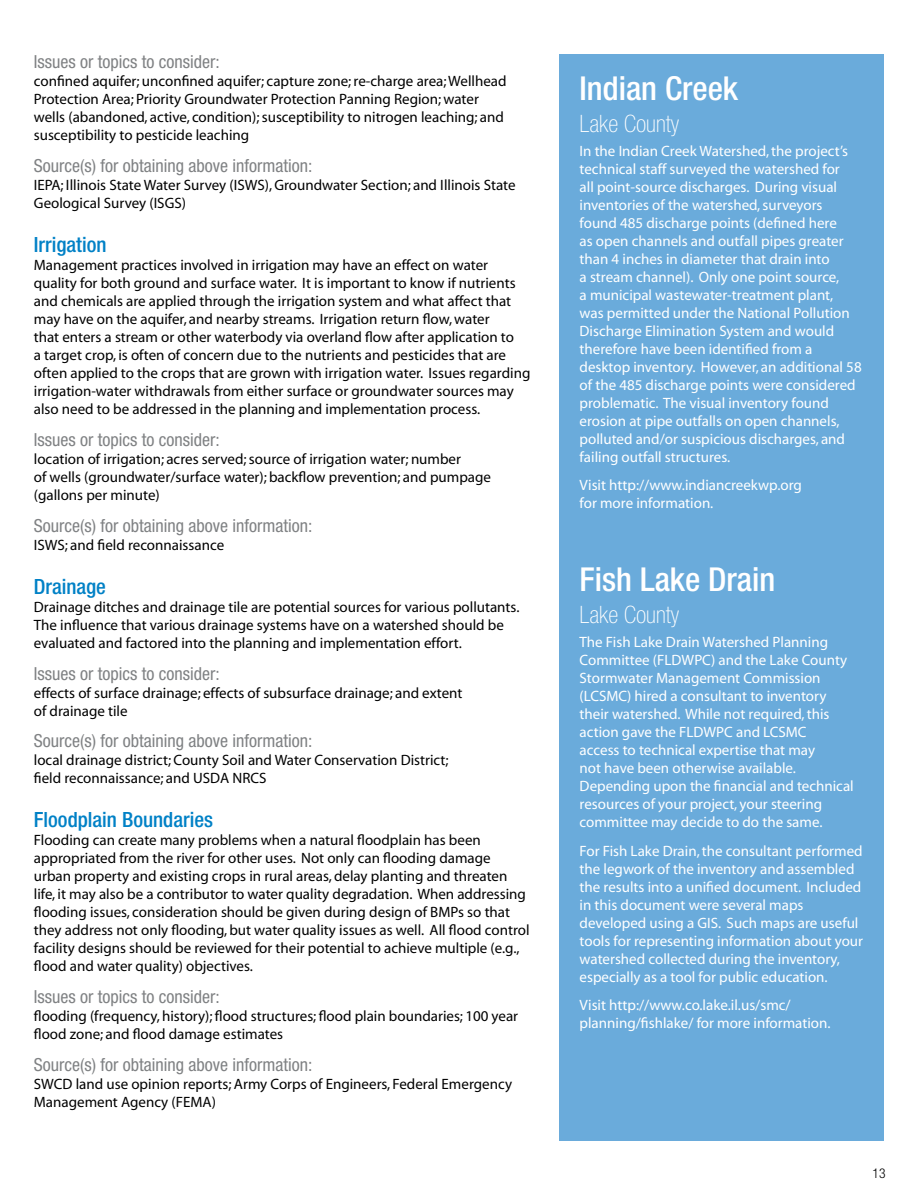
<style>
.page{position:relative;width:918px;height:1188px;background:#fff}
.page>*{position:absolute;margin:0;border:0;box-sizing:border-box;transform-origin:0 0}
.t1{font:500 condensed 33px "Helvetica Neue";color:#fff}
.t2{font:100 condensed 24px "Helvetica Neue";color:#fff}
.t3{font:500 condensed 21px "Helvetica Neue";color:#0081c6}
.t4{font:condensed 18px "Helvetica Neue";color:#808284}
.t5{font:15px/18px "Myriad";color:#000}
.t6{font:15px/18px "Myriad";color:#fff}
.t7{font:300 condensed 13.5px "Helvetica Neue";color:#000}
</style>
<div class="page">
<div style="left:559px;top:54px;width:324px;height:1087px;background:#6aabdb"></div>
<p class="t4" style="left:34px;top:51px;width:187px">Issues or topics to consider:</p>
<p class="t5" style="left:34px;top:73px;width:474px">confined aquifer; unconfined aquifer; capture zone; re-charge area; Wellhead Protection Area; Priority Groundwater Protection Panning Region; water wells (abandoned, active, condition); susceptibility to nitrogen leaching; and susceptibility to pesticide leaching</p>
<p class="t4" style="left:34px;top:155px;width:280px">Source(s) for obtaining above information:</p>
<p class="t5" style="left:34px;top:177px;width:483px">IEPA; Illinois State Water Survey (ISWS), Groundwater Section; and Illinois State<br>Geological Survey (ISGS)</p>
<h3 class="t3" style="left:34px;top:232px;width:74px">Irrigation</h3>
<p class="t5" style="left:34px;top:257px;width:498px">Management practices involved in irrigation may have an effect on water quality for both ground and surface water. It is important to know if nutrients and chemicals are applied through the irrigation system and what affect that may have on the aquifer, and nearby streams. Irrigation return flow, water<br>that enters a stream or other waterbody via overland flow after application to<br>a target crop, is often of concern due to the nutrients and pesticides that are often applied to the crops that are grown with irrigation water. Issues regarding irrigation-water withdrawals from either surface or groundwater sources may also need to be addressed in the planning and implementation process.</p>
<p class="t4" style="left:34px;top:429px;width:187px">Issues or topics to consider:</p>
<p class="t5" style="left:34px;top:451px;width:459px">location of irrigation; acres served; source of irrigation water; number<br>of wells (groundwater/surface water); backflow prevention; and pumpage (gallons per minute)</p>
<p class="t4" style="left:34px;top:515px;width:280px">Source(s) for obtaining above information:</p>
<p class="t5" style="left:34px;top:536px;width:192px">ISWS; and field reconnaissance</p>
<h3 class="t3" style="left:34px;top:574px;width:74px">Drainage</h3>
<p class="t5" style="left:34px;top:598px;width:487px">Drainage ditches and drainage tile are potential sources for various pollutants.<br>The influence that various drainage systems have on a watershed should be evaluated and factored into the planning and implementation effort.</p>
<p class="t4" style="left:34px;top:663px;width:187px">Issues or topics to consider:</p>
<p class="t5" style="left:34px;top:684px;width:430px">effects of surface drainage; effects of subsurface drainage; and extent of drainage tile</p>
<p class="t4" style="left:34px;top:731px;width:280px">Source(s) for obtaining above information:</p>
<p class="t5" style="left:34px;top:752px;width:416px">local drainage district; County Soil and Water Conservation District; field reconnaissance; and USDA NRCS</p>
<h3 class="t3" style="left:34px;top:808px;width:181px">Floodplain Boundaries</h3>
<p class="t5" style="left:34px;top:832px;width:497px">Flooding can create many problems when a natural floodplain has been appropriated from the river for other uses. Not only can flooding damage urban property and existing crops in rural areas, delay planting and threaten life, it may also be a contributor to water quality degradation. When addressing flooding issues, consideration should be given during design of BMPs so that they address not only flooding, but water quality issues as well. All flood control facility designs should be reviewed for their potential to achieve multiple (e.g., flood and water quality) objectives.</p>
<p class="t4" style="left:34px;top:987px;width:187px">Issues or topics to consider:</p>
<p class="t5" style="left:34px;top:1008px;width:486px">flooding (frequency, history); flood structures; flood plain boundaries; 100 year flood zone; and flood damage estimates</p>
<p class="t4" style="left:34px;top:1054px;width:280px">Source(s) for obtaining above information:</p>
<p class="t5" style="left:34px;top:1076px;width:480px">SWCD land use opinion reports; Army Corps of Engineers, Federal Emergency<br>Management Agency (FEMA)</p>
<h1 class="t1" style="left:580px;top:69px;width:160px">Indian Creek</h1>
<h2 class="t2" style="left:580px;top:110px;width:101px">Lake County</h2>
<p class="t6" style="left:580px;top:142px;width:284px">In the Indian Creek Watershed, the project’s technical staff surveyed the watershed for<br>all point-source discharges. During visual inventories of the watershed, surveyors found 485 discharge points (defined here<br>as open channels and outfall pipes greater than 4 inches in diameter that drain into<br>a stream channel). Only one point source,<br>a municipal wastewater-treatment plant,<br>was permitted under the National Pollution Discharge Elimination System and would therefore have been identified from a desktop inventory. However, an additional 58 of the 485 discharge points were considered problematic. The visual inventory found erosion at pipe outfalls on open channels, polluted and/or suspicious discharges, and failing outfall structures.</p>
<p class="t6" style="left:580px;top:477px;width:224px">Visit http://www.indiancreekwp.org for more information.</p>
<h1 class="t1" style="left:580px;top:560px;width:197px">Fish Lake Drain</h1>
<h2 class="t2" style="left:580px;top:601px;width:101px">Lake County</h2>
<p class="t6" style="left:580px;top:633px;width:276px">The Fish Lake Drain Watershed Planning Committee (FLDWPC) and the Lake County Stormwater Management Commission (LCSMC) hired a consultant to inventory their watershed. While not required, this action gave the FLDWPC and LCSMC<br>access to technical expertise that may<br>not have been otherwise available.<br>Depending upon the financial and technical resources of your project, your steering committee may decide to do the same.</p>
<p class="t6" style="left:580px;top:842px;width:285px">For Fish Lake Drain, the consultant performed the legwork of the inventory and assembled the results into a unified document. Included in this document were several maps developed using a GIS. Such maps are useful tools for representing information about your watershed collected during the inventory, especially as a tool for public education.</p>
<p class="t6" style="left:580px;top:997px;width:252px">Visit http://www.co.lake.il.us/smc/ planning/fishlake/ for more information.</p>
<p class="t7" style="left:873px;top:1166px;width:7px">13</p>
</div>
